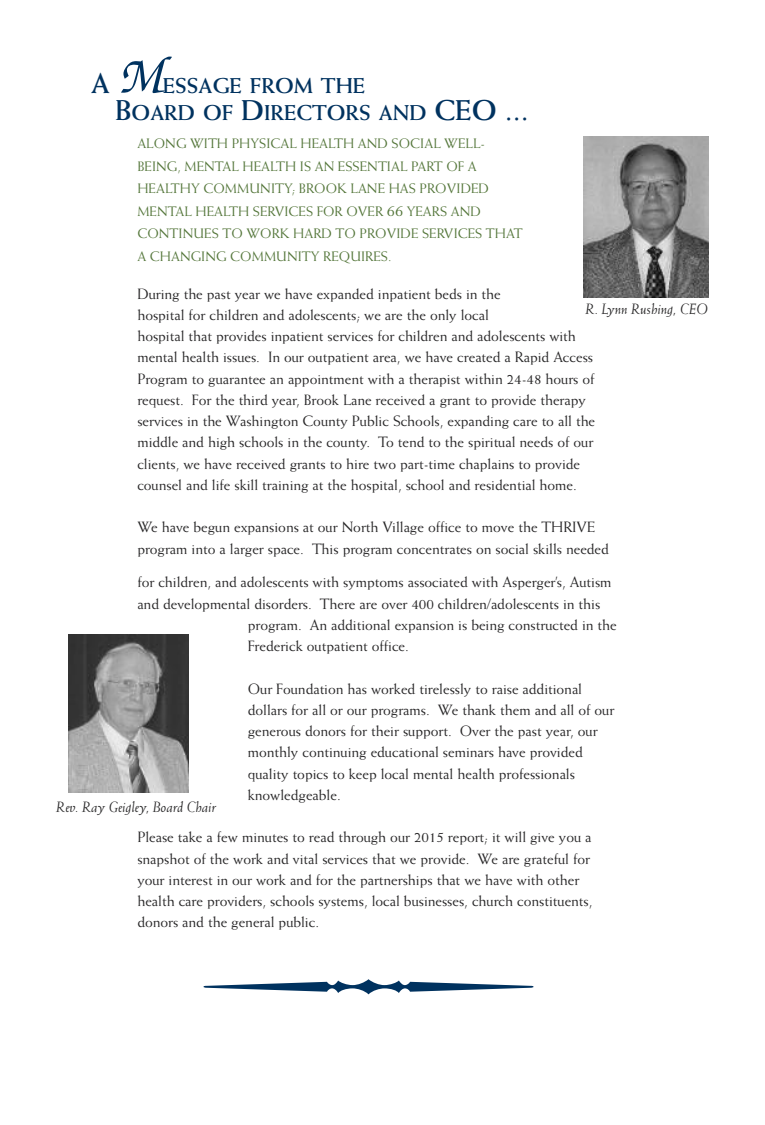
<style>
.page{position:relative;width:765px;height:1125px;background:#fff}
.page>*{position:absolute;margin:0;border:0;box-sizing:border-box;transform-origin:0 0}
.t1{font:700 28.75px "Weiss";color:#00325f}
.t2{font:700 21.5px/27.5px "Weiss";color:#00325f}
.t3{font:15px/21.2px "Weiss";letter-spacing:-.005em;color:#272627}
.t4{font:italic 15px "Weiss";color:#272627}
.t5{font:13.75px/22.5px "Weiss";letter-spacing:.005em;color:#54763a}
.s1{font-family:"Zapf Chancery";font-weight:500;font-style:italic;font-size:53.75px}
.s2{font-size:28.75px}
.s3{font-size:16.25px}
</style>
<div class="page">
<img style="left:583px;top:136px;width:126px;height:162px">
<img style="left:68px;top:635px;width:121px;height:158px">
<h1 class="t1" style="left:91px;top:73px;width:73px">A <span class="s1">M</span></h1>
<h2 class="t2" style="left:115px;top:74px;width:415px;text-indent:48px">ESSAGE FROM THE<br><span class="s2">B</span>OARD OF <span class="s2">D</span>IRECTORS AND <span class="s2">CEO ...</span></h2>
<p class="t5" style="left:137px;top:133px;width:387px">ALONG WITH PHYSICAL HEALTH AND SOCIAL WELL-BEING, MENTAL HEALTH IS AN ESSENTIAL PART OF A HEALTHY COMMUNITY; BROOK LANE HAS PROVIDED MENTAL HEALTH SERVICES FOR OVER <span class="s3">66</span> YEARS AND CONTINUES TO WORK HARD TO PROVIDE SERVICES THAT A CHANGING COMMUNITY REQUIRES.</p>
<p class="t3" style="left:137px;top:284px;width:459px">During the past year we have expanded inpatient beds in the<br>hospital for children and adolescents; we are the only local<br>hospital that provides inpatient services for children and adolescents with mental health issues. In our outpatient area, we have created a Rapid Access Program to guarantee an appointment with a therapist within 24-48 hours of request. For the third year, Brook Lane received a grant to provide therapy services in the Washington County Public Schools, expanding care to all the middle and high schools in the county. To tend to the spiritual needs of our clients, we have received grants to hire two part-time chaplains to provide counsel and life skill training at the hospital, school and residential home.</p>
<p class="t3" style="left:137px;top:518px;width:473px">We have begun expansions at our North Village office to move the THRIVE program into a larger space. This program concentrates on social skills needed</p>
<p class="t3" style="left:137px;top:573px;width:476px">for children, and adolescents with symptoms associated with Asperger’s, Autism</p>
<p class="t3" style="left:137px;top:594px;width:465px">and developmental disorders. There are over 400 children/adolescents in this</p>
<p class="t3" style="left:248px;top:615px;width:371px">program. An additional expansion is being constructed in the</p>
<p class="t3" style="left:248px;top:636px;width:163px">Frederick outpatient office.</p>
<p class="t3" style="left:248px;top:679px;width:368px">Our Foundation has worked tirelessly to raise additional dollars for all or our programs. We thank them and all of our generous donors for their support. Over the past year, our monthly continuing educational seminars have provided quality topics to keep local mental health professionals knowledgeable.</p>
<p class="t3" style="left:137px;top:828px;width:457px">Please take a few minutes to read through our 2015 report; it will give you a snapshot of the work and vital services that we provide. We are grateful for your interest in our work and for the partnerships that we have with other health care providers, schools systems, local businesses, church constituents, donors and the general public.</p>
<p class="t4" style="left:586px;top:303px;width:124px">R. Lynn Rushing, CEO</p>
<p class="t4" style="left:56px;top:801px;width:162px">Rev. Ray Geigley, Board Chair</p>
</div>
